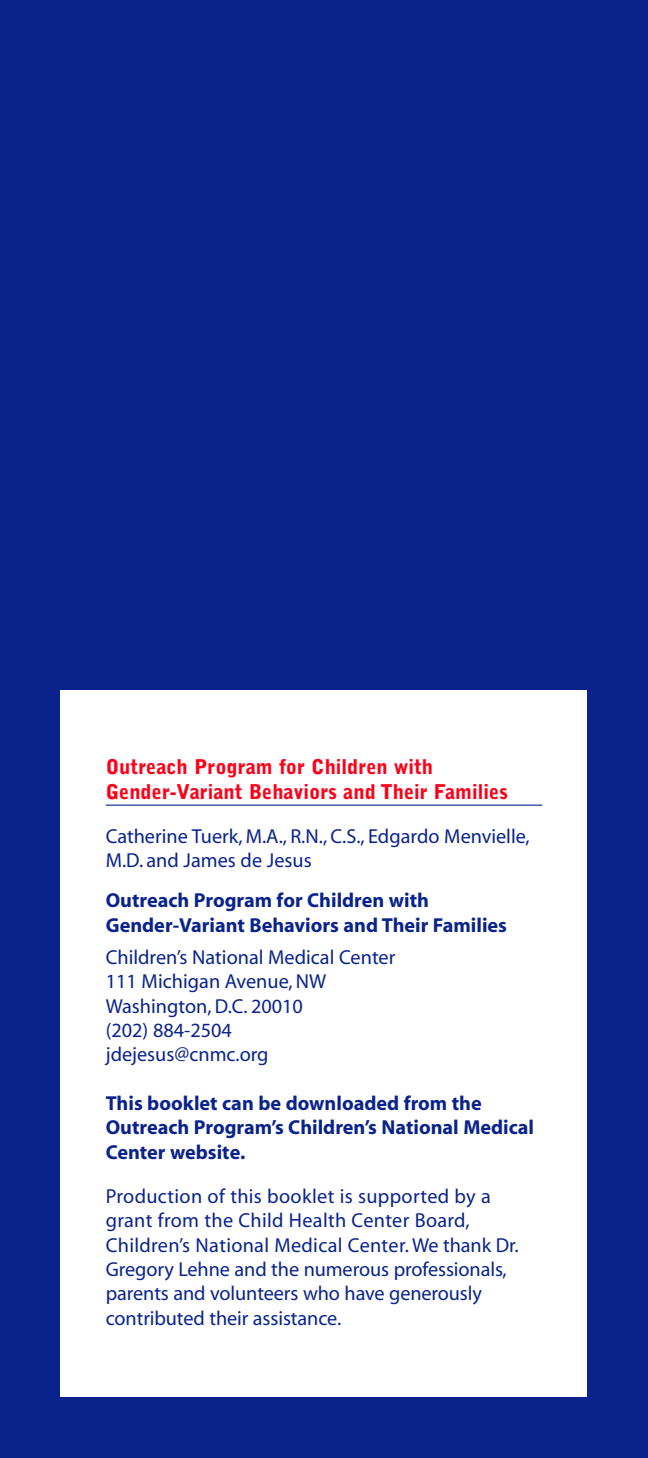
<style>
.page{position:relative;width:648px;height:1458px;background:#0a238c}
.page>*{position:absolute;margin:0;border:0;box-sizing:border-box;transform-origin:0 0}
.t1{font:20.25px/24.3px "Myriad";color:#0a238c}
.t2{font:700 20.25px/24.3px "Myriad";color:#0a238c}
.t3{font:900 20.25px/24.3px "Bell Gothic";color:#fd0019}
</style>
<div class="page">
<div style="left:61px;top:691px;width:526px;height:706px;background:#fff"></div>
<hr style="left:106px;top:805px;width:436px;height:1px;background:#0a238c">
<p class="t3" style="left:106px;top:756px;width:404px">Outreach Program for Children with<br>Gender-Variant Behaviors and Their Families</p>
<p class="t1" style="left:106px;top:825px;width:425px">Catherine Tuerk, M.A., R.N., C.S., Edgardo Menvielle,<br>M.D. and James de Jesus</p>
<p class="t2" style="left:106px;top:890px;width:403px">Outreach Program for Children with<br>Gender-Variant Behaviors and Their Families</p>
<p class="t1" style="left:106px;top:947px;width:291px">Children’s National Medical Center<br>111 Michigan Avenue, NW<br>Washington, D.C. 20010<br>(202) 884-2504 jdejesus@cnmc.org</p>
<p class="t2" style="left:106px;top:1093px;width:430px">This booklet can be downloaded from the<br>Outreach Program’s Children’s National Medical<br>Center website.</p>
<p class="t1" style="left:106px;top:1186px;width:415px">Production of this booklet is supported by a grant from the Child Health Center Board, Children’s National Medical Center. We thank Dr.<br>Gregory Lehne and the numerous professionals, parents and volunteers who have generously contributed their assistance.</p>
</div>
